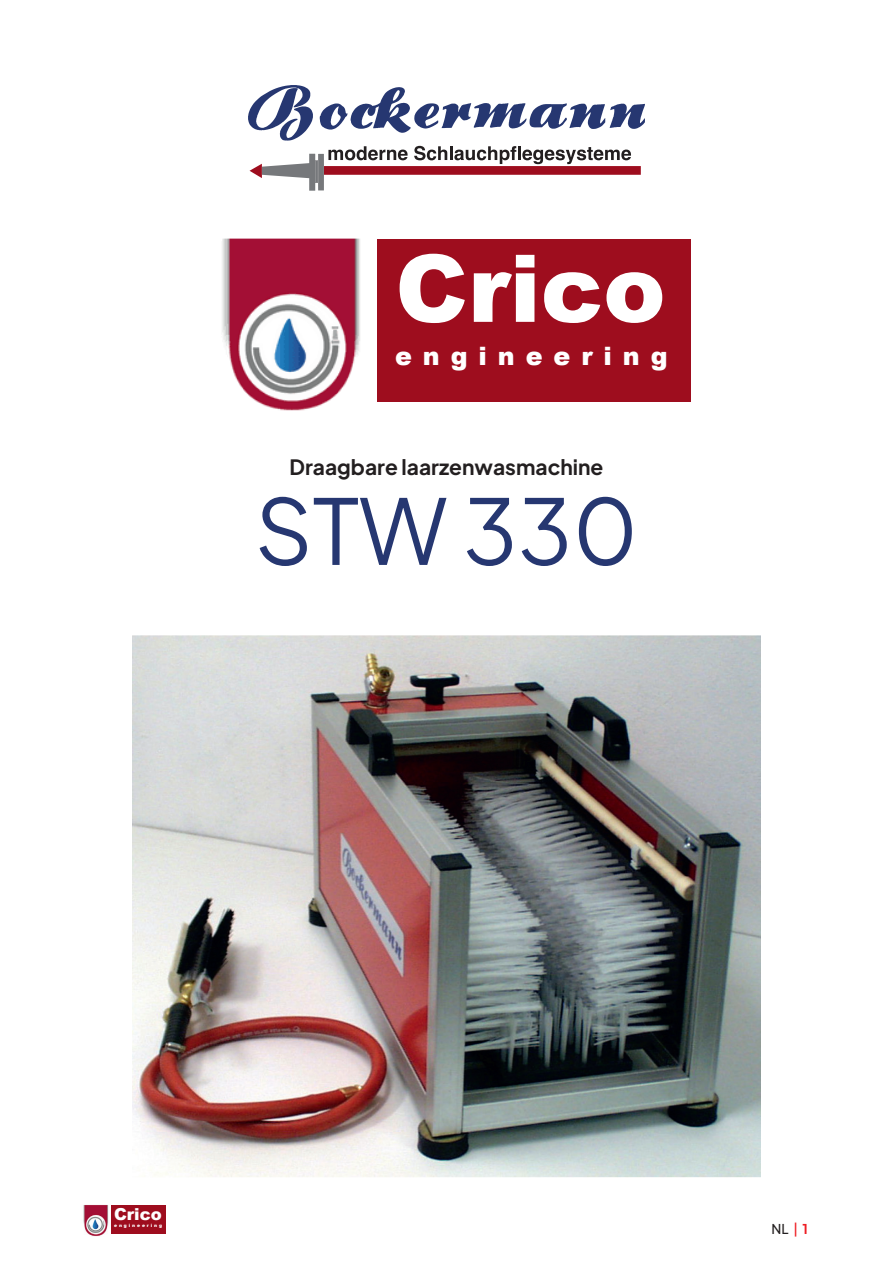
<style>
.page{position:relative;width:893px;height:1263px;background:#fff}
.page>*{position:absolute;margin:0;border:0;box-sizing:border-box;transform-origin:0 0}
.t1{font:900 93.6px "Arial";color:#fff}
.t2{font:90px "Plus Jakarta Sans";color:#263771}
.t3{font:900 25.35px "Arial";letter-spacing:.43em;color:#fff}
.t4{font:21px "Plus Jakarta Sans";color:#231f20}
.t5{font:900 16.5px "Arial";color:#fff}
.t6{font:13.5px "Plus Jakarta Sans";color:#231f20}
.t7{font:900 4.5px "Arial";letter-spacing:.43em;color:#fff}
.s1{color:#ee1d23}
</style>
<div class="page">
<svg style="left:248px;top:85px;width:397px;height:106px"></svg>
<img style="left:133px;top:636px;width:627px;height:542px">
<div style="left:377px;top:239px;width:313px;height:163px;background:#9e0d1e"></div>
<img style="left:222px;top:238px;width:138px;height:173px">
<div style="left:111px;top:1205px;width:55px;height:29px;background:#9e0d1e"></div>
<img style="left:83px;top:1205px;width:26px;height:31px">
<h1 class="t1" style="left:395px;top:220px;width:272px">Crico</h1>
<p class="t3" style="left:395px;top:337px;width:274px">engineering</p>
<p class="t4" style="left:289px;top:450px;width:315px">Draagbare laarzenwasmachine</p>
<h2 class="t2" style="left:255px;top:458px;width:385px">STW 330</h2>
<p class="t5" style="left:114px;top:1202px;width:49px">Crico</p>
<p class="t7" style="left:114px;top:1222px;width:49px">engineering</p>
<p class="t6" style="left:771px;top:1218px;width:38px">NL <span class="s1">| 1</span></p>
</div>
